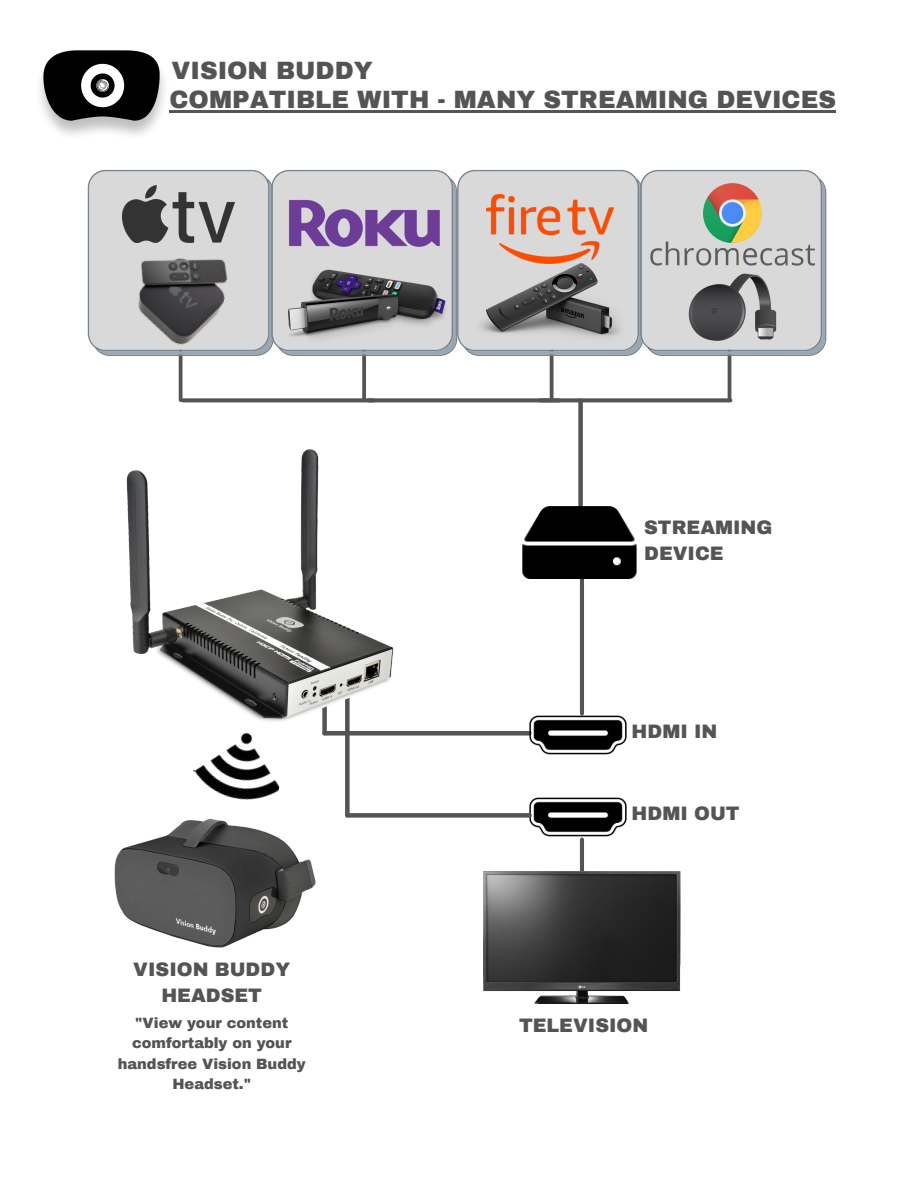
<style>
.page{position:relative;width:918px;height:1188px;background:#fff}
.page>*{position:absolute;margin:0;border:0;box-sizing:border-box;transform-origin:0 0}
.t1{font:900 24.45px "Archivo";color:#545454}
.t2{font:900 19.05px/26.1px "Archivo";color:#545454}
.t3{font:900 14.55px/20.2px "Archivo";color:#545454;text-align:center}
</style>
<div class="page">
<svg style="left:179px;top:359px;width:4px;height:41px"></svg>
<div style="left:325px;top:731px;width:204px;height:5px;background:#545454"></div>
<div style="left:322px;top:675px;width:5px;height:58px;background:#545454"></div>
<img style="left:529px;top:797px;width:98px;height:43px">
<img style="left:525px;top:713px;width:102px;height:42px">
<hr style="left:580px;top:840px;width:4px;height:63px;background:#545454">
<div style="left:347px;top:813px;width:183px;height:5px;background:#545454"></div>
<div style="left:345px;top:684px;width:5px;height:131px;background:#545454"></div>
<hr style="left:580px;top:567px;width:4px;height:146px;background:#545454">
<img style="left:40px;top:50px;width:187px;height:85px">
<img style="left:483px;top:871px;width:197px;height:133px">
<img style="left:114px;top:818px;width:202px;height:130px">
<img style="left:126px;top:449px;width:268px;height:282px">
<img style="left:187px;top:712px;width:104px;height:88px">
<svg style="left:362px;top:364px;width:4px;height:34px"></svg>
<svg style="left:550px;top:356px;width:4px;height:42px"></svg>
<div style="left:727px;top:292px;width:5px;height:108px;background:#545454"></div>
<svg style="left:88px;top:170px;width:738px;height:186px;background:#b6b5ba"></svg>
<img style="left:650px;top:235px;width:164px;height:40px">
<img style="left:703px;top:184px;width:60px;height:58px">
<img style="left:685px;top:269px;width:95px;height:77px">
<img style="left:487px;top:195px;width:127px;height:68px">
<img style="left:473px;top:263px;width:154px;height:86px">
<div style="left:183px;top:398px;width:190px;height:5px;background:#545454"></div>
<div style="left:540px;top:398px;width:190px;height:5px;background:#545454"></div>
<div style="left:369px;top:398px;width:190px;height:5px;background:#545454"></div>
<div style="left:578px;top:401px;width:5px;height:113px;background:#545454"></div>
<img style="left:522px;top:449px;width:115px;height:131px">
<hr style="left:170px;top:110px;width:666px;height:2px;background:#545454">
<p class="t1" style="left:171px;top:58px;width:203px">VISION BUDDY</p>
<p class="t1" style="left:170px;top:87px;width:668px">COMPATIBLE WITH - MANY STREAMING DEVICES</p>
<p class="t2" style="left:644px;top:514px;width:130px">STREAMING<br>DEVICE</p>
<p class="t2" style="left:632px;top:719px;width:87px">HDMI IN</p>
<p class="t2" style="left:133px;top:957px;width:158px">VISION BUDDY</p>
<p class="t2" style="left:161px;top:983px;width:102px">HEADSET</p>
<p class="t3" style="left:118px;top:1013px;width:189px">"View your content comfortably on your handsfree Vision Buddy<br>Headset."</p>
<p class="t2" style="left:632px;top:801px;width:110px">HDMI OUT</p>
<p class="t2" style="left:519px;top:1012px;width:131px">TELEVISION</p>
</div>
